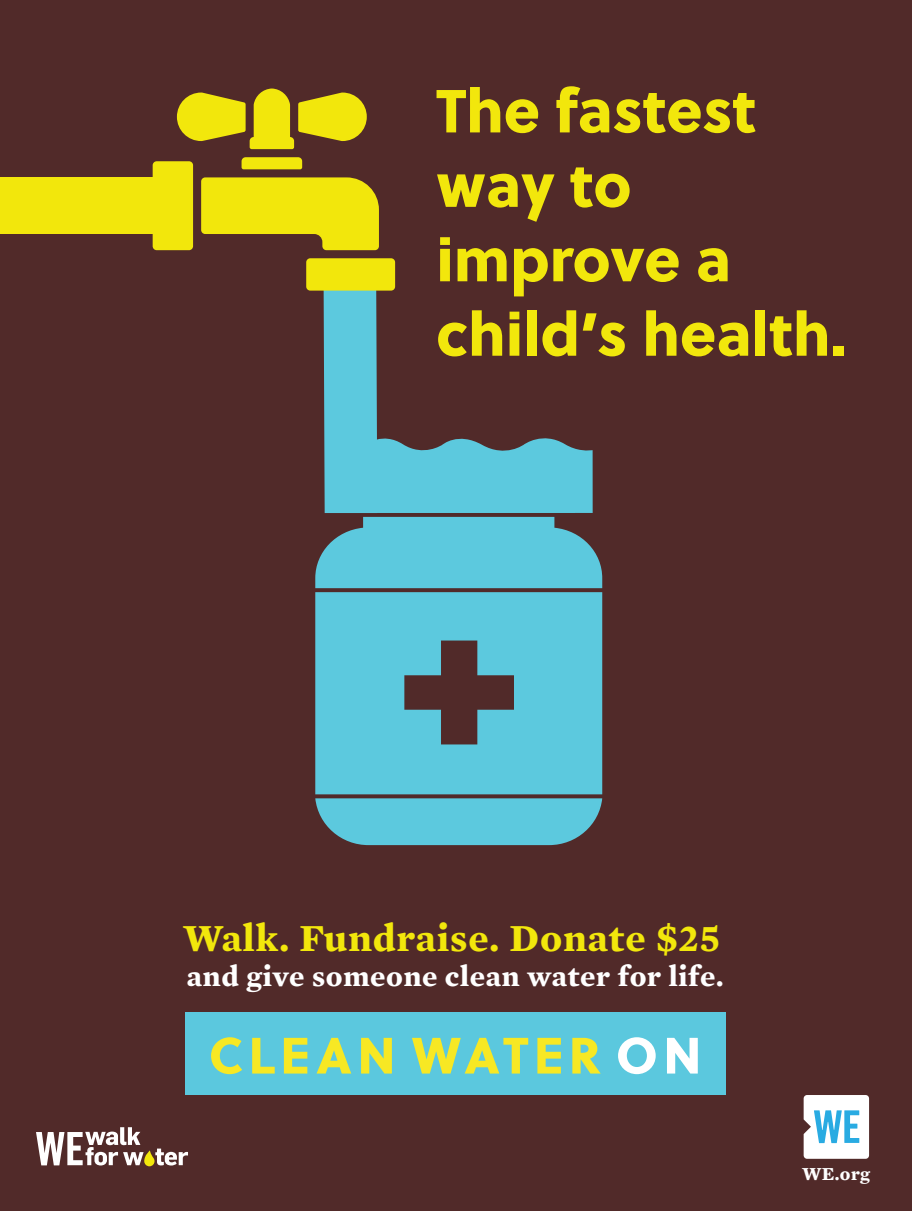
<style>
.page{position:relative;width:912px;height:1211px;background:#512a29}
.page>*{position:absolute;margin:0;border:0;box-sizing:border-box;transform-origin:0 0}
.t1{font:60.5px/74.4px "Soleil Xb";color:#f2e70c}
.t2{font:51px "Soleil Xb";letter-spacing:.105em;color:#f7e824}
.t3{font:700 39px "Mercury Text G3";letter-spacing:.025em;color:#f2e70c}
.t4{font:700 29.6px "Mercury Text G3";letter-spacing:.02em;color:#fff}
.t5{font:700 18.7px "Mercury Text G3";color:#fff}
.s1{color:#fff}
</style>
<div class="page">
<div style="left:185px;top:1012px;width:540px;height:82px;background:#5bc8de"></div>
<svg style="left:242px;top:157px;width:60px;height:12px"></svg>
<svg style="left:201px;top:177px;width:178px;height:73px"></svg>
<svg style="left:177px;top:88px;width:190px;height:61px"></svg>
<div style="left:306px;top:258px;width:89px;height:33px;background:#f2e70c;border-radius:4px"></div>
<div style="left:153px;top:161px;width:40px;height:89px;background:#f2e70c;border-radius:4px"></div>
<div style="left:0;top:177px;width:169px;height:56px;background:#f2e70c"></div>
<svg style="left:315px;top:798px;width:287px;height:47px;background:#5abacd"></svg>
<svg style="left:315px;top:268px;width:287px;height:320px"></svg>
<svg style="left:315px;top:592px;width:287px;height:202px;background:#5ab5c7"></svg>
<svg style="left:804px;top:1095px;width:65px;height:63px;background:#cfeaf5"></svg>
<svg style="left:36px;top:1127px;width:152px;height:39px"></svg>
<p class="t1" style="left:436px;top:70px;width:411px">The fastest way to improve a child’s health.</p>
<p class="t3" style="left:183px;top:914px;width:539px">Walk. Fundraise. Donate $25</p>
<p class="t4" style="left:187px;top:957px;width:538px">and give someone clean water for life.</p>
<p class="t2" style="left:209px;top:1015px;width:494px">CLEAN WATER <span class="s1">ON</span></p>
<p class="t5" style="left:802px;top:1162px;width:70px">WE.org</p>
</div>
